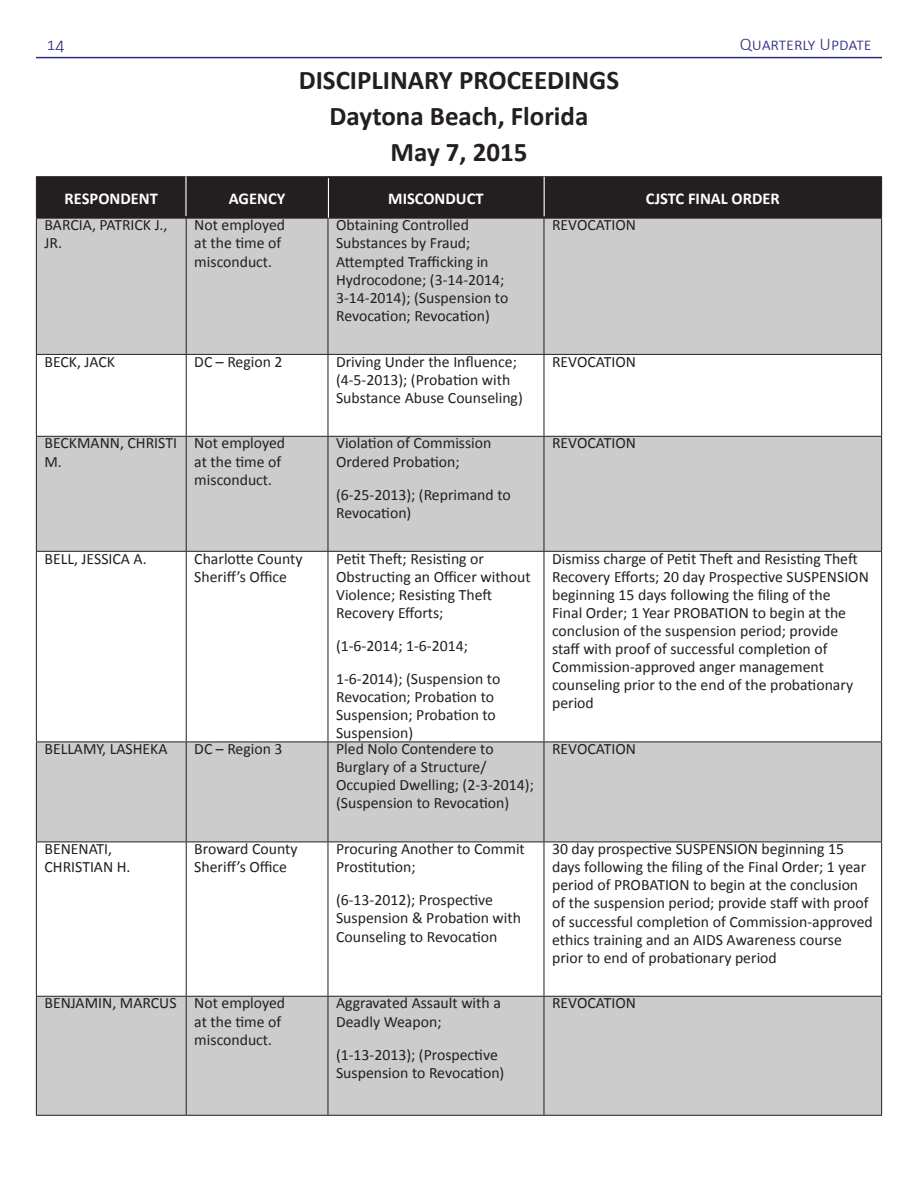
<style>
.page{position:relative;width:918px;height:1188px;background:#fff}
.page>*{position:absolute;margin:0;border:0;box-sizing:border-box;transform-origin:0 0}
.Heading_2{font:700 27px/36px "Calibri";color:#231f20;text-align:center}
.t1{font:300 18px "Calibri";color:#2d2c84}
.t2{font:700 16.5px "Calibri";color:#fff}
.t3{font:15.75px/18.1px "Calibri";color:#231f20}
</style>
<div class="page">
<hr style="left:36px;top:57px;width:846px;height:1px;background:#2d2c84">
<div style="left:37px;top:177px;width:844px;height:41px;background:#231f20"></div>
<div style="left:37px;top:219px;width:844px;height:896px;background:#ccc"></div>
<svg style="left:37px;top:355px;width:844px;height:641px"></svg>
<hr style="left:36px;top:176px;width:150px;height:1px;background:#231f20">
<hr style="left:36px;top:177px;width:1px;height:41px;background:#231f20">
<hr style="left:186px;top:176px;width:142px;height:1px;background:#231f20">
<hr style="left:186px;top:177px;width:1px;height:41px;background:#231f20">
<hr style="left:328px;top:176px;width:216px;height:1px;background:#231f20">
<hr style="left:328px;top:177px;width:1px;height:41px;background:#231f20">
<hr style="left:544px;top:176px;width:338px;height:1px;background:#231f20">
<hr style="left:544px;top:177px;width:1px;height:41px;background:#231f20">
<hr style="left:881px;top:177px;width:1px;height:41px;background:#231f20">
<hr style="left:36px;top:219px;width:1px;height:135px;background:#231f20">
<hr style="left:186px;top:219px;width:1px;height:135px;background:#231f20">
<hr style="left:328px;top:219px;width:1px;height:135px;background:#231f20">
<hr style="left:544px;top:219px;width:1px;height:135px;background:#231f20">
<hr style="left:881px;top:219px;width:1px;height:135px;background:#231f20">
<hr style="left:36px;top:552px;width:1px;height:190px;background:#231f20">
<hr style="left:186px;top:552px;width:1px;height:190px;background:#231f20">
<hr style="left:328px;top:552px;width:1px;height:190px;background:#231f20">
<hr style="left:544px;top:552px;width:1px;height:190px;background:#231f20">
<hr style="left:881px;top:552px;width:1px;height:190px;background:#231f20">
<hr style="left:36px;top:742px;width:150px;height:1px;background:#231f20">
<hr style="left:36px;top:742px;width:1px;height:100px;background:#231f20">
<hr style="left:186px;top:742px;width:142px;height:1px;background:#231f20">
<hr style="left:186px;top:742px;width:1px;height:100px;background:#231f20">
<hr style="left:328px;top:742px;width:216px;height:1px;background:#231f20">
<hr style="left:328px;top:742px;width:1px;height:100px;background:#231f20">
<hr style="left:544px;top:742px;width:338px;height:1px;background:#231f20">
<hr style="left:544px;top:742px;width:1px;height:100px;background:#231f20">
<hr style="left:881px;top:742px;width:1px;height:100px;background:#231f20">
<hr style="left:36px;top:842px;width:150px;height:1px;background:#231f20">
<hr style="left:36px;top:842px;width:1px;height:154px;background:#231f20">
<hr style="left:186px;top:842px;width:142px;height:1px;background:#231f20">
<hr style="left:186px;top:842px;width:1px;height:154px;background:#231f20">
<hr style="left:328px;top:842px;width:216px;height:1px;background:#231f20">
<hr style="left:328px;top:842px;width:1px;height:154px;background:#231f20">
<hr style="left:544px;top:842px;width:338px;height:1px;background:#231f20">
<hr style="left:544px;top:842px;width:1px;height:154px;background:#231f20">
<hr style="left:881px;top:842px;width:1px;height:154px;background:#231f20">
<hr style="left:36px;top:218px;width:150px;height:1px;background:#231f20">
<hr style="left:186px;top:218px;width:142px;height:1px;background:#231f20">
<hr style="left:328px;top:218px;width:216px;height:1px;background:#231f20">
<hr style="left:544px;top:218px;width:338px;height:1px;background:#231f20">
<hr style="left:36px;top:355px;width:1px;height:81px;background:#231f20">
<hr style="left:36px;top:437px;width:1px;height:114px;background:#231f20">
<hr style="left:36px;top:354px;width:150px;height:1px;background:#231f20">
<hr style="left:186px;top:354px;width:142px;height:1px;background:#231f20">
<hr style="left:328px;top:354px;width:216px;height:1px;background:#231f20">
<hr style="left:544px;top:354px;width:338px;height:1px;background:#231f20">
<hr style="left:186px;top:355px;width:1px;height:81px;background:#231f20">
<hr style="left:328px;top:355px;width:1px;height:81px;background:#231f20">
<hr style="left:544px;top:355px;width:1px;height:81px;background:#231f20">
<hr style="left:881px;top:355px;width:1px;height:81px;background:#231f20">
<hr style="left:186px;top:437px;width:1px;height:114px;background:#231f20">
<hr style="left:328px;top:437px;width:1px;height:114px;background:#231f20">
<hr style="left:544px;top:437px;width:1px;height:114px;background:#231f20">
<hr style="left:881px;top:437px;width:1px;height:114px;background:#231f20">
<hr style="left:36px;top:436px;width:150px;height:1px;background:#231f20">
<hr style="left:186px;top:436px;width:142px;height:1px;background:#231f20">
<hr style="left:328px;top:436px;width:216px;height:1px;background:#231f20">
<hr style="left:544px;top:436px;width:338px;height:1px;background:#231f20">
<hr style="left:36px;top:551px;width:150px;height:1px;background:#231f20">
<hr style="left:186px;top:551px;width:142px;height:1px;background:#231f20">
<hr style="left:328px;top:551px;width:216px;height:1px;background:#231f20">
<hr style="left:544px;top:551px;width:338px;height:1px;background:#231f20">
<hr style="left:36px;top:997px;width:1px;height:118px;background:#231f20">
<hr style="left:36px;top:996px;width:150px;height:1px;background:#231f20">
<hr style="left:186px;top:996px;width:142px;height:1px;background:#231f20">
<hr style="left:328px;top:996px;width:216px;height:1px;background:#231f20">
<hr style="left:544px;top:996px;width:338px;height:1px;background:#231f20">
<hr style="left:186px;top:997px;width:1px;height:118px;background:#231f20">
<hr style="left:328px;top:997px;width:1px;height:118px;background:#231f20">
<hr style="left:544px;top:997px;width:1px;height:118px;background:#231f20">
<hr style="left:881px;top:997px;width:1px;height:118px;background:#231f20">
<hr style="left:36px;top:1115px;width:150px;height:1px;background:#231f20">
<hr style="left:186px;top:1115px;width:142px;height:1px;background:#231f20">
<hr style="left:328px;top:1115px;width:216px;height:1px;background:#231f20">
<hr style="left:544px;top:1115px;width:338px;height:1px;background:#231f20">
<hr style="left:544px;top:177px;width:1px;height:39px;background:#fff">
<hr style="left:328px;top:178px;width:1px;height:40px;background:#fff">
<hr style="left:185px;top:176px;width:2px;height:40px;background:#fff">
<p class="t1" style="left:46px;top:32px;width:20px">14</p>
<p class="t1" style="left:740px;top:32px;width:133px">Quarterly Update</p>
<p class="Heading_2" style="left:299px;top:62px;width:322px">DISCIPLINARY PROCEEDINGS</p>
<p class="Heading_2" style="left:330px;top:98px;width:260px">Daytona Beach, Florida<br>May 7, 2015</p>
<p class="t2" style="left:65px;top:188px;width:95px">RESPONDENT</p>
<p class="t2" style="left:229px;top:188px;width:58px">AGENCY</p>
<p class="t2" style="left:388px;top:188px;width:97px">MISCONDUCT</p>
<p class="t2" style="left:646px;top:188px;width:135px">CJSTC FINAL ORDER</p>
<p class="t3" style="left:44px;top:216px;width:124px">BARCIA, PATRICK J.,<br>JR.</p>
<p class="t3" style="left:194px;top:216px;width:92px">Not employed at the time of misconduct.</p>
<p class="t3" style="left:336px;top:216px;width:174px">Obtaining Controlled<br>Substances by Fraud;<br>Attempted Trafficking in<br>Hydrocodone; (3-14-2014;<br>3-14-2014); (Suspension to<br>Revocation; Revocation)</p>
<p class="t3" style="left:552px;top:216px;width:85px">REVOCATION</p>
<p class="t3" style="left:44px;top:352px;width:72px">BECK, JACK</p>
<p class="t3" style="left:194px;top:352px;width:90px">DC – Region 2</p>
<p class="t3" style="left:336px;top:352px;width:188px">Driving Under the Influence; (4-5-2013); (Probation with<br>Substance Abuse Counseling)</p>
<p class="t3" style="left:552px;top:352px;width:85px">REVOCATION</p>
<p class="t3" style="left:44px;top:434px;width:134px">BECKMANN, CHRISTI<br>M.</p>
<p class="t3" style="left:194px;top:434px;width:92px">Not employed at the time of misconduct.</p>
<p class="t3" style="left:336px;top:434px;width:157px">Violation of Commission<br>Ordered Probation;</p>
<p class="t3" style="left:336px;top:485px;width:176px">(6-25-2013); (Reprimand to<br>Revocation)</p>
<p class="t3" style="left:552px;top:434px;width:85px">REVOCATION</p>
<p class="t3" style="left:44px;top:549px;width:104px">BELL, JESSICA A.</p>
<p class="t3" style="left:194px;top:549px;width:110px">Charlotte County<br>Sheriff’s Office</p>
<p class="t3" style="left:336px;top:549px;width:196px">Petit Theft; Resisting or<br>Obstructing an Officer without<br>Violence; Resisting Theft<br>Recovery Efforts;</p>
<p class="t3" style="left:336px;top:637px;width:133px">(1-6-2014; 1-6-2014;</p>
<p class="t3" style="left:336px;top:670px;width:166px">1-6-2014); (Suspension to<br>Revocation; Probation to<br>Suspension; Probation to<br>Suspension)</p>
<p class="t3" style="left:552px;top:549px;width:318px">Dismiss charge of Petit Theft and Resisting Theft Recovery Efforts; 20 day Prospective SUSPENSION beginning 15 days following the filing of the<br>Final Order; 1 Year PROBATION to begin at the conclusion of the suspension period; provide staff with proof of successful completion of Commission-approved anger management counseling prior to the end of the probationary period</p>
<p class="t3" style="left:44px;top:740px;width:125px">BELLAMY, LASHEKA</p>
<p class="t3" style="left:194px;top:740px;width:90px">DC – Region 3</p>
<p class="t3" style="left:336px;top:740px;width:199px">Pled Nolo Contendere to<br>Burglary of a Structure/<br>Occupied Dwelling; (2-3-2014); (Suspension to Revocation)</p>
<p class="t3" style="left:552px;top:740px;width:85px">REVOCATION</p>
<p class="t3" style="left:44px;top:840px;width:88px">BENENATI,<br>CHRISTIAN H.</p>
<p class="t3" style="left:194px;top:840px;width:105px">Broward County<br>Sheriff’s Office</p>
<p class="t3" style="left:336px;top:840px;width:190px">Procuring Another to Commit<br>Prostitution;</p>
<p class="t3" style="left:336px;top:891px;width:186px">(6-13-2012); Prospective<br>Suspension &amp; Probation with<br>Counseling to Revocation</p>
<p class="t3" style="left:552px;top:840px;width:322px">30 day prospective SUSPENSION beginning 15 days following the filing of the Final Order; 1 year period of PROBATION to begin at the conclusion of the suspension period; provide staff with proof of successful completion of Commission-approved ethics training and an AIDS Awareness course prior to end of probationary period</p>
<p class="t3" style="left:44px;top:994px;width:134px">BENJAMIN, MARCUS</p>
<p class="t3" style="left:194px;top:994px;width:92px">Not employed at the time of misconduct.</p>
<p class="t3" style="left:336px;top:994px;width:166px">Aggravated Assault with a<br>Deadly Weapon;</p>
<p class="t3" style="left:336px;top:1045px;width:170px">(1-13-2013); (Prospective<br>Suspension to Revocation)</p>
<p class="t3" style="left:552px;top:994px;width:85px">REVOCATION</p>
</div>
